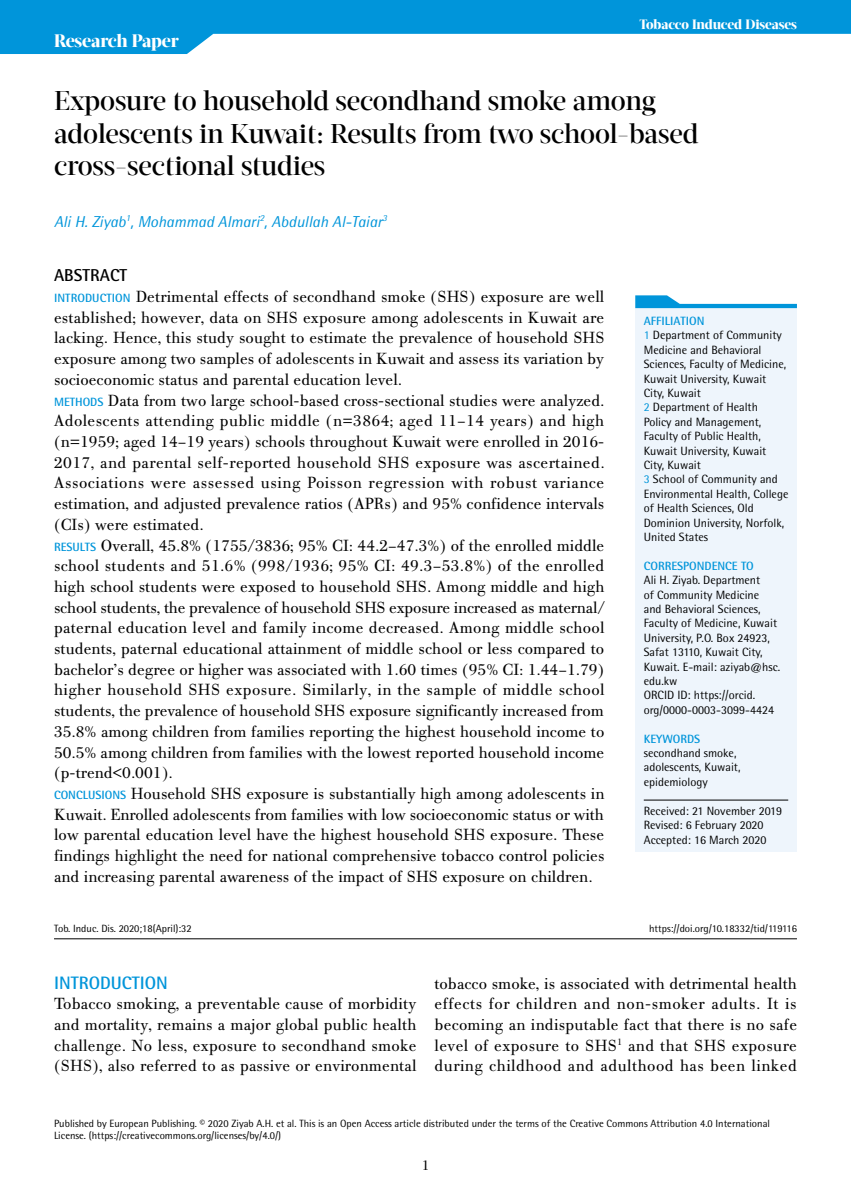
<style>
.page{position:relative;width:851px;height:1191px;background:#fff}
.page>*{position:absolute;margin:0;border:0;box-sizing:border-box;transform-origin:0 0}
.t1{font:500 27px/32.4px "Acta Display W04";letter-spacing:-.015em;color:#000}
.t2{font:800 18px "Acta Display W04";letter-spacing:-.01em;color:#fff}
.t3{font:700 18px "Rotis Semi Sans Hel";color:#0095da}
.t4{font:17.25px/20.7px "PF Bodoni Text";color:#000;text-align:justify}
.t5{font:700 17.25px "Rotis Semi Sans Hel";color:#000}
.t6{font:italic 15.75px "Rotis Semi Sans Hel";color:#0095da}
.t7{font:15px "PF Bodoni Text";color:#000}
.t8{font:800 13.5px "Acta Display W04";letter-spacing:-.01em;color:#fff}
.t9{font:12px/14.4px "Rotis Semi Sans Hel";color:#000}
.t10{font:700 12px "Rotis Semi Sans Hel";color:#0095da}
.t11{font:10.5px/12.6px "Rotis Semi Sans Hel";color:#000}
.s1{font-family:"Rotis Semi Sans Hel";font-weight:700;font-size:12px;color:#0095da}
.s2{font-weight:700;color:#0095da}
.s3{color:#0095da}
</style>
<div class="page">
<svg style="left:0;top:0;width:850px;height:54px;fill:#0095da"></svg>
<div style="left:635px;top:308px;width:161px;height:544px;background:#eef5fc"></div>
<hr style="left:643px;top:800px;width:145px;height:1px;background:#000">
<svg style="left:635px;top:295px;width:161px;height:13px"></svg>
<hr style="left:54px;top:938px;width:742px;height:1px;background:#000">
<p class="t2" style="left:54px;top:30px;width:126px">Research Paper</p>
<p class="t8" style="left:639px;top:17px;width:159px">Tobacco Induced Diseases</p>
<h1 class="t1" style="left:54px;top:85px;width:646px">Exposure to household secondhand smoke among adolescents in Kuwait: Results from two school-based cross-sectional studies</h1>
<p class="t6" style="left:54px;top:212px;width:334px">Ali H. Ziyab<sup>1</sup>, Mohammad Almari<sup>2</sup>, Abdullah Al-Taiar<sup>3</sup></p>
<p class="t5" style="left:54px;top:265px;width:75px">ABSTRACT</p>
<p class="t4" style="left:54px;top:286px;width:552px;text-align:left"><span class="s1">INTRODUCTION</span> Detrimental effects of secondhand smoke (SHS) exposure are well established; however, data on SHS exposure among adolescents in Kuwait are lacking. Hence, this study sought to estimate the prevalence of household SHS exposure among two samples of adolescents in Kuwait and assess its variation by socioeconomic status and parental education level.<br><span class="s1">METHODS</span> Data from two large school-based cross-sectional studies were analyzed.<br>Adolescents attending public middle (n=3864; aged 11–14 years) and high (n=1959; aged 14–19 years) schools throughout Kuwait were enrolled in 2016- 2017, and parental self-reported household SHS exposure was ascertained.<br>Associations were assessed using Poisson regression with robust variance estimation, and adjusted prevalence ratios (APRs) and 95% confidence intervals (CIs) were estimated.<br><span class="s1">RESULTS</span> Overall, 45.8% (1755/3836; 95% CI: 44.2–47.3%) of the enrolled middle school students and 51.6% (998/1936; 95% CI: 49.3–53.8%) of the enrolled high school students were exposed to household SHS. Among middle and high school students, the prevalence of household SHS exposure increased as maternal/ paternal education level and family income decreased. Among middle school students, paternal educational attainment of middle school or less compared to bachelor’s degree or higher was associated with 1.60 times (95% CI: 1.44–1.79) higher household SHS exposure. Similarly, in the sample of middle school students, the prevalence of household SHS exposure significantly increased from 35.8% among children from families reporting the highest household income to 50.5% among children from families with the lowest reported household income (p-trend&lt;0.001).<br><span class="s1">CONCLUSIONS</span> Household SHS exposure is substantially high among adolescents in Kuwait. Enrolled adolescents from families with low socioeconomic status or with low parental education level have the highest household SHS exposure. These findings highlight the need for national comprehensive tobacco control policies and increasing parental awareness of the impact of SHS exposure on children.</p>
<p class="t9" style="left:643px;top:313px;width:146px"><span class="s2">AFFILIATION<br></span><span class="s3">1</span> Department of Community<br>Medicine and Behavioral<br>Sciences, Faculty of Medicine,<br>Kuwait University, Kuwait<br>City, Kuwait<br><span class="s3">2</span> Department of Health<br>Policy and Management,<br>Faculty of Public Health,<br>Kuwait University, Kuwait<br>City, Kuwait<br><span class="s3">3</span> School of Community and<br>Environmental Health, College of Health Sciences, Old<br>Dominion University, Norfolk,<br>United States</p>
<p class="t10" style="left:643px;top:558px;width:111px">CORRESPONDENCE TO</p>
<p class="t9" style="left:643px;top:573px;width:138px">Ali H. Ziyab. Department<br>of Community Medicine<br>and Behavioral Sciences,<br>Faculty of Medicine, Kuwait<br>University, P.O. Box 24923,<br>Safat 13110, Kuwait City,<br>Kuwait. E-mail: aziyab@hsc. edu.kw<br>ORCID ID: https://orcid. org/0000-0003-3099-4424</p>
<p class="t10" style="left:643px;top:731px;width:58px">KEYWORDS</p>
<p class="t9" style="left:643px;top:745px;width:98px">secondhand smoke, adolescents, Kuwait, epidemiology</p>
<p class="t9" style="left:643px;top:803px;width:140px">Received: 21 November 2019<br>Revised: 6 February 2020<br>Accepted: 16 March 2020</p>
<p class="t11" style="left:54px;top:922px;width:139px">Tob. Induc. Dis. 2020;18(April):32</p>
<p class="t11" style="left:649px;top:922px;width:149px">https://doi.org/10.18332/tid/119116</p>
<p class="t3" style="left:54px;top:971px;width:115px">INTRODUCTION</p>
<p class="t4" style="left:54px;top:993px;width:364px">Tobacco smoking, a preventable cause of morbidity and mortality, remains a major global public health challenge. No less, exposure to secondhand smoke (SHS), also referred to as passive or environmental</p>
<p class="t4" style="left:434px;top:973px;width:364px">tobacco smoke, is associated with detrimental health effects for children and non-smoker adults. It is becoming an indisputable fact that there is no safe level of exposure to SHS<sup>1</sup> and that SHS exposure during childhood and adulthood has been linked</p>
<p class="t11" style="left:54px;top:1116px;width:717px">Published by European Publishing. © 2020 Ziyab A.H. et al. This is an Open Access article distributed under the terms of the Creative Commons Attribution 4.0 International<br>License. (https://creativecommons.org/licenses/by/4.0/)</p>
<p class="t7" style="left:421px;top:1156px;width:9px">1</p>
</div>
